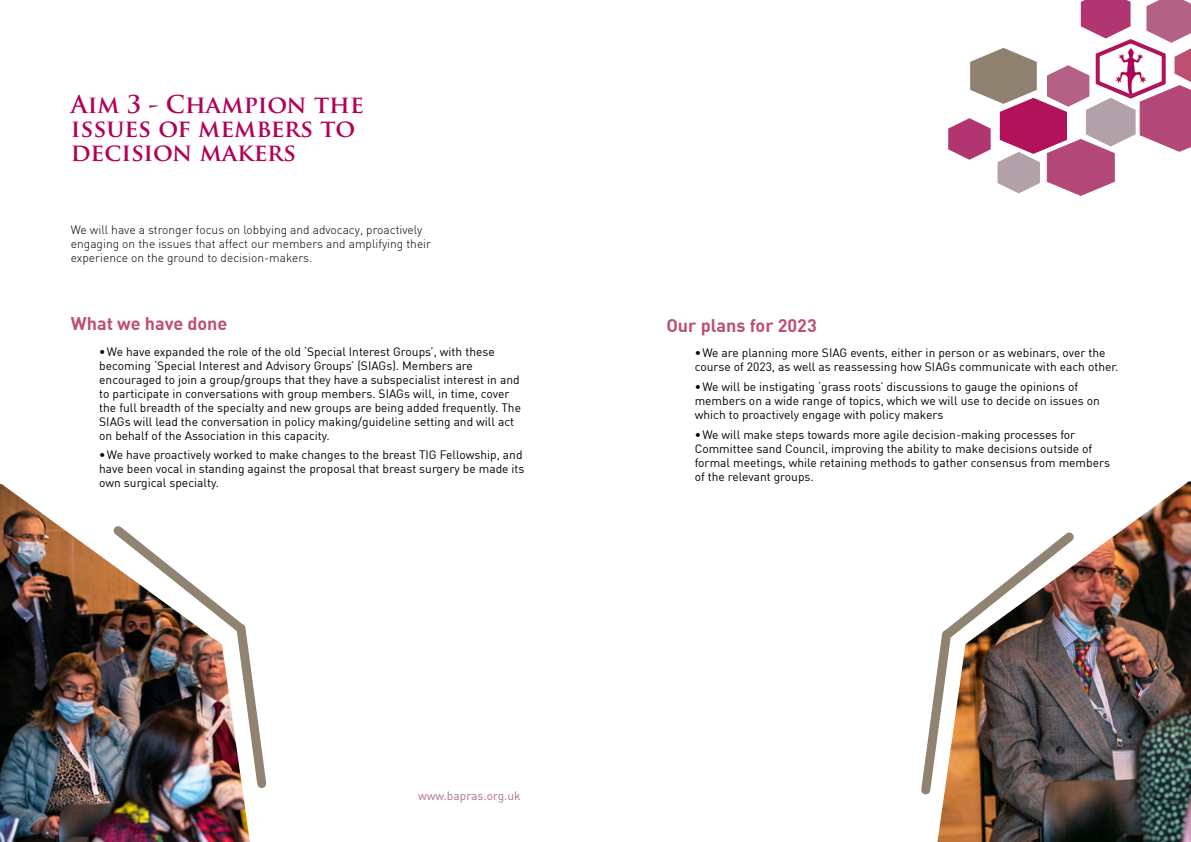
<style>
.page{position:relative;width:1191px;height:842px;background:#fff}
.page>*{position:absolute;margin:0;border:0;box-sizing:border-box;transform-origin:0 0}
.t1{font:700 24px/24px "Trajan Pro";color:#b10057}
.t2{font:700 18px "DIN";color:#bd5070}
.t3{font:12px/14px "DIN";color:#000}
.t4{font:300 12px/14px "DIN";color:#020203}
.t5{font:12px "DIN";color:#b0718f}
</style>
<div class="page">
<img style="left:0;top:484px;width:250px;height:358px">
<img style="left:105px;top:518px;width:162px;height:276px">
<img style="left:937px;top:481px;width:254px;height:361px">
<img style="left:921px;top:524px;width:161px;height:276px">
<svg style="left:948px;top:0;width:243px;height:196px"></svg>
<h1 class="t1" style="left:71px;top:93px;width:294px">Aim 3 - Champion the issues of members to decision makers</h1>
<p class="t4" style="left:71px;top:223px;width:362px">We will have a stronger focus on lobbying and advocacy, proactively engaging on the issues that affect our members and amplifying their experience on the ground to decision-makers.</p>
<h2 class="t2" style="left:71px;top:312px;width:158px">What we have done</h2>
<p class="t3" style="left:99px;top:344px;width:423px">•We have expanded the role of the old ‘Special Interest Groups’, with these becoming ‘Special Interest and Advisory Groups’ (SIAGs). Members are encouraged to join a group/groups that they have a subspecialist interest in and to participate in conversations with group members. SIAGs will, in time, cover the full breadth of the specialty and new groups are being added frequently. The SIAGs will lead the conversation in policy making/guideline setting and will act on behalf of the Association in this capacity.</p>
<p class="t3" style="left:99px;top:448px;width:427px">•We have proactively worked to make changes to the breast TIG Fellowship, and have been vocal in standing against the proposal that breast surgery be made its own surgical specialty.</p>
<p class="t5" style="left:418px;top:788px;width:104px">www.bapras.org.uk</p>
<h2 class="t2" style="left:666px;top:314px;width:152px">Our plans for 2023</h2>
<p class="t3" style="left:694px;top:346px;width:425px">•We are planning more SIAG events, either in person or as webinars, over the course of 2023, as well as reassessing how SIAGs communicate with each other.</p>
<p class="t3" style="left:694px;top:379px;width:406px">•We will be instigating ‘grass roots’ discussions to gauge the opinions of members on a wide range of topics, which we will use to decide on issues on which to proactively engage with policy makers</p>
<p class="t3" style="left:694px;top:427px;width:417px">•We will make steps towards more agile decision-making processes for Committee sand Council, improving the ability to make decisions outside of formal meetings, while retaining methods to gather consensus from members of the relevant groups.</p>
</div>
